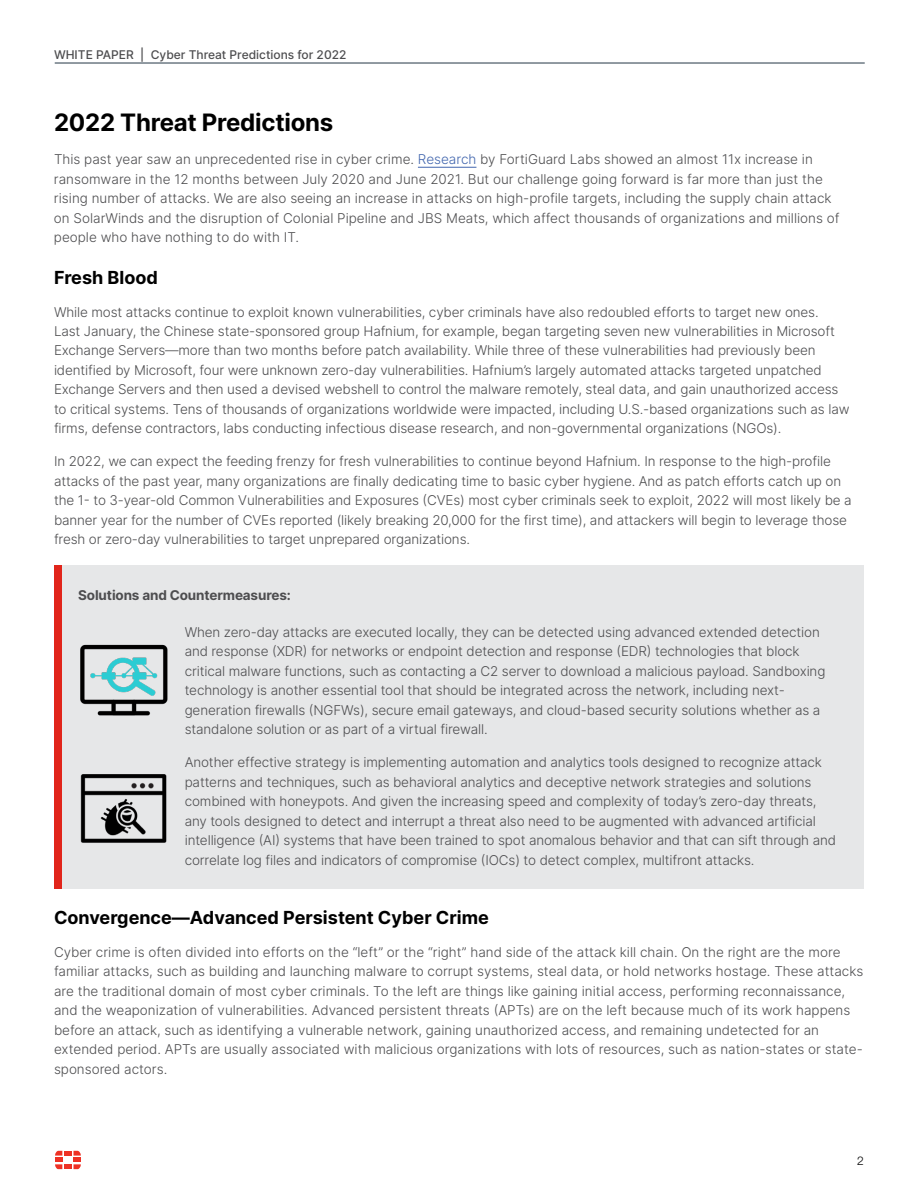
<style>
.page{position:relative;width:918px;height:1188px;background:#fff}
.page>*{position:absolute;margin:0;border:0;box-sizing:border-box;transform-origin:0 0}
.t1{font:700 24px "Inter";letter-spacing:-.01em;color:#000}
.t2{font:700 18px "Inter";color:#000}
.t3{font:300 13.5px/19.5px "Inter";letter-spacing:-.01em;color:#4d4d4f}
.t4{font:700 13.5px "Inter";letter-spacing:-.01em;color:#4d4d4f}
.t5{font:500 12px "Inter";color:#4d4d4f}
.t6{font:300 12px "Helvetica Neue LT Pro";color:#000}
.s1{color:#4266ae}
</style>
<div class="page">
<hr style="left:55px;top:63px;width:810px;height:1px;background:#243746">
<div style="left:64px;top:1151px;width:8px;height:5px;background:#ee3124"></div>
<div style="left:64px;top:1164px;width:8px;height:5px;background:#ee3124"></div>
<svg style="left:55px;top:1151px;width:7px;height:18px"></svg>
<svg style="left:74px;top:1151px;width:7px;height:18px"></svg>
<hr style="left:418px;top:167px;width:58px;height:1px;background:#4266ae">
<div style="left:62px;top:565px;width:802px;height:324px;background:#e6e7e8"></div>
<div style="left:54px;top:565px;width:8px;height:324px;background:#e1251b"></div>
<img style="left:80px;top:644px;width:88px;height:72px">
<img style="left:80px;top:774px;width:87px;height:69px">
<p class="t5" style="left:54px;top:46px;width:294px">WHITE PAPER | Cyber Threat Predictions for 2022</p>
<h1 class="t1" style="left:54px;top:105px;width:281px">2022 Threat Predictions</h1>
<p class="t3" style="left:54px;top:149px;width:787px">This past year saw an unprecedented rise in cyber crime. <span class="s1">Research</span> by FortiGuard Labs showed an almost 11x increase in ransomware in the 12 months between July 2020 and June 2021. But our challenge going forward is far more than just the rising number of attacks. We are also seeing an increase in attacks on high-profile targets, including the supply chain attack on SolarWinds and the disruption of Colonial Pipeline and JBS Meats, which affect thousands of organizations and millions of people who have nothing to do with IT.</p>
<h2 class="t2" style="left:54px;top:264px;width:105px">Fresh Blood</h2>
<p class="t3" style="left:54px;top:302px;width:797px">While most attacks continue to exploit known vulnerabilities, cyber criminals have also redoubled efforts to target new ones.<br>Last January, the Chinese state-sponsored group Hafnium, for example, began targeting seven new vulnerabilities in Microsoft Exchange Servers—more than two months before patch availability. While three of these vulnerabilities had previously been identified by Microsoft, four were unknown zero-day vulnerabilities. Hafnium’s largely automated attacks targeted unpatched Exchange Servers and then used a devised webshell to control the malware remotely, steal data, and gain unauthorized access to critical systems. Tens of thousands of organizations worldwide were impacted, including U.S.-based organizations such as law firms, defense contractors, labs conducting infectious disease research, and non-governmental organizations (NGOs).</p>
<p class="t3" style="left:54px;top:452px;width:799px">In 2022, we can expect the feeding frenzy for fresh vulnerabilities to continue beyond Hafnium. In response to the high-profile attacks of the past year, many organizations are finally dedicating time to basic cyber hygiene. And as patch efforts catch up on the 1- to 3-year-old Common Vulnerabilities and Exposures (CVEs) most cyber criminals seek to exploit, 2022 will most likely be a banner year for the number of CVEs reported (likely breaking 20,000 for the first time), and attackers will begin to leverage those fresh or zero-day vulnerabilities to target unprepared organizations.</p>
<p class="t4" style="left:78px;top:585px;width:214px">Solutions and Countermeasures:</p>
<p class="t3" style="left:185px;top:622px;width:642px">When zero-day attacks are executed locally, they can be detected using advanced extended detection and response (XDR) for networks or endpoint detection and response (EDR) technologies that block critical malware functions, such as contacting a C2 server to download a malicious payload. Sandboxing technology is another essential tool that should be integrated across the network, including next&shy;generation firewalls (NGFWs), secure email gateways, and cloud-based security solutions whether as a standalone solution or as part of a virtual firewall.</p>
<p class="t3" style="left:185px;top:753px;width:653px">Another effective strategy is implementing automation and analytics tools designed to recognize attack patterns and techniques, such as behavioral analytics and deceptive network strategies and solutions combined with honeypots. And given the increasing speed and complexity of today’s zero-day threats, any tools designed to detect and interrupt a threat also need to be augmented with advanced artificial intelligence (AI) systems that have been trained to spot anomalous behavior and that can sift through and correlate log files and indicators of compromise (IOCs) to detect complex, multifront attacks.</p>
<h2 class="t2" style="left:54px;top:904px;width:436px">Convergence—Advanced Persistent Cyber Crime</h2>
<p class="t3" style="left:54px;top:942px;width:811px">Cyber crime is often divided into efforts on the “left” or the “right” hand side of the attack kill chain. On the right are the more familiar attacks, such as building and launching malware to corrupt systems, steal data, or hold networks hostage. These attacks are the traditional domain of most cyber criminals. To the left are things like gaining initial access, performing reconnaissance, and the weaponization of vulnerabilities. Advanced persistent threats (APTs) are on the left because much of its work happens before an attack, such as identifying a vulnerable network, gaining unauthorized access, and remaining undetected for an extended period. APTs are usually associated with malicious organizations with lots of resources, such as nation-states or state&shy;sponsored actors.</p>
<p class="t6" style="left:857px;top:1154px;width:8px">2</p>
</div>
